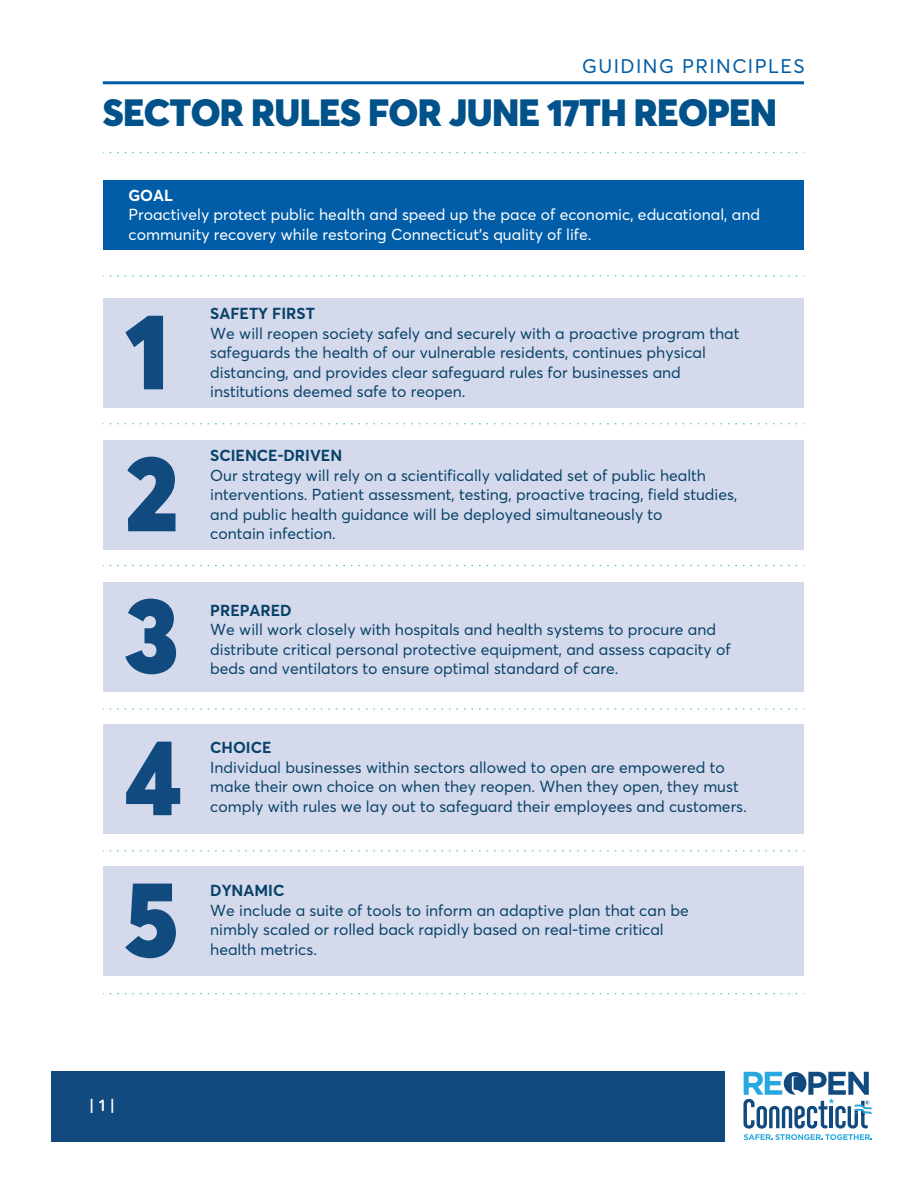
<style>
.page{position:relative;width:918px;height:1188px;background:#fff}
.page>*{position:absolute;margin:0;border:0;box-sizing:border-box;transform-origin:0 0}
.t1{font:900 107.1px "Averta PE";color:#114a7f;scale:.95 1}
.t2{font:900 37.5px "Averta PE";letter-spacing:-.02em;color:#01528a}
.t3{font:19.5px "Averta PE";letter-spacing:.075em;color:#015da7}
.t4{font:600 16.5px "Averta PE";color:#fff}
.t5{font:15.75px/19.5px "Averta PE";color:#094269}
.t6{font:15.75px/19.5px "Averta PE";color:#fff}
.t7{font:700 15.75px "Averta PE";color:#094269}
.t8{font:700 15.75px "Averta PE";color:#fff}
</style>
<div class="page">
<hr style="left:103px;top:81px;width:701px;height:3px;background:#015da7">
<svg style="left:110px;top:152px;width:694px;height:1px"></svg>
<svg style="left:110px;top:993px;width:694px;height:1px"></svg>
<svg style="left:110px;top:850px;width:694px;height:1px"></svg>
<svg style="left:110px;top:708px;width:694px;height:2px"></svg>
<svg style="left:110px;top:565px;width:694px;height:1px"></svg>
<svg style="left:110px;top:423px;width:694px;height:1px"></svg>
<svg style="left:110px;top:275px;width:694px;height:1px"></svg>
<div style="left:52px;top:1071px;width:673px;height:71px;background:#114a7f"></div>
<svg style="left:743px;top:1072px;width:130px;height:68px"></svg>
<div style="left:104px;top:180px;width:700px;height:70px;background:#015da7"></div>
<div style="left:104px;top:299px;width:700px;height:109px;background:#d4daec"></div>
<div style="left:104px;top:441px;width:700px;height:109px;background:#d4daec"></div>
<div style="left:104px;top:583px;width:700px;height:109px;background:#d4daec"></div>
<div style="left:104px;top:725px;width:700px;height:109px;background:#d4daec"></div>
<div style="left:104px;top:867px;width:700px;height:109px;background:#d4daec"></div>
<p class="t3" style="left:582px;top:53px;width:224px">GUIDING PRINCIPLES</p>
<h2 class="t2" style="left:103px;top:86px;width:676px">SECTOR RULES FOR JUNE 17TH REOPEN</h2>
<p class="t8" style="left:129px;top:184px;width:46px">GOAL</p>
<p class="t6" style="left:129px;top:205px;width:633px">Proactively protect public health and speed up the pace of economic, educational, and community recovery while restoring Connecticut’s quality of life.</p>
<h1 class="t1" style="left:125px;top:275px;width:48px">1</h1>
<h1 class="t1" style="left:125px;top:417px;width:57px">2</h1>
<h1 class="t1" style="left:125px;top:559px;width:58px">3</h1>
<h1 class="t1" style="left:125px;top:701px;width:61px">4</h1>
<h1 class="t1" style="left:125px;top:843px;width:58px">5</h1>
<p class="t7" style="left:210px;top:303px;width:106px">SAFETY FIRST</p>
<p class="t5" style="left:210px;top:323px;width:531px">We will reopen society safely and securely with a proactive program that safeguards the health of our vulnerable residents, continues physical distancing, and provides clear safeguard rules for businesses and</p>
<p class="t5" style="left:210px;top:382px;width:257px">institutions deemed safe to reopen.</p>
<p class="t7" style="left:210px;top:445px;width:134px">SCIENCE-DRIVEN</p>
<p class="t5" style="left:210px;top:465px;width:529px">Our strategy will rely on a scientifically validated set of public health interventions. Patient assessment, testing, proactive tracing, field studies, and public health guidance will be deployed simultaneously to</p>
<p class="t5" style="left:210px;top:523px;width:127px">contain infection.</p>
<p class="t7" style="left:210px;top:599px;width:83px">PREPARED</p>
<p class="t5" style="left:210px;top:619px;width:522px">We will work closely with hospitals and health systems to procure and distribute critical personal protective equipment, and assess capacity of</p>
<p class="t5" style="left:210px;top:658px;width:410px">beds and ventilators to ensure optimal standard of care.</p>
<p class="t7" style="left:210px;top:737px;width:63px">CHOICE</p>
<p class="t5" style="left:210px;top:757px;width:530px">Individual businesses within sectors allowed to open are empowered to make their own choice on when they reopen. When they open, they must</p>
<p class="t5" style="left:210px;top:796px;width:538px">comply with rules we lay out to safeguard their employees and customers.</p>
<p class="t7" style="left:210px;top:879px;width:76px">DYNAMIC</p>
<p class="t5" style="left:210px;top:900px;width:480px">We include a suite of tools to inform an adaptive plan that can be nimbly scaled or rolled back rapidly based on real-time critical</p>
<p class="t5" style="left:210px;top:939px;width:108px">health metrics.</p>
<p class="t4" style="left:89px;top:1094px;width:27px">| 1 |</p>
</div>
